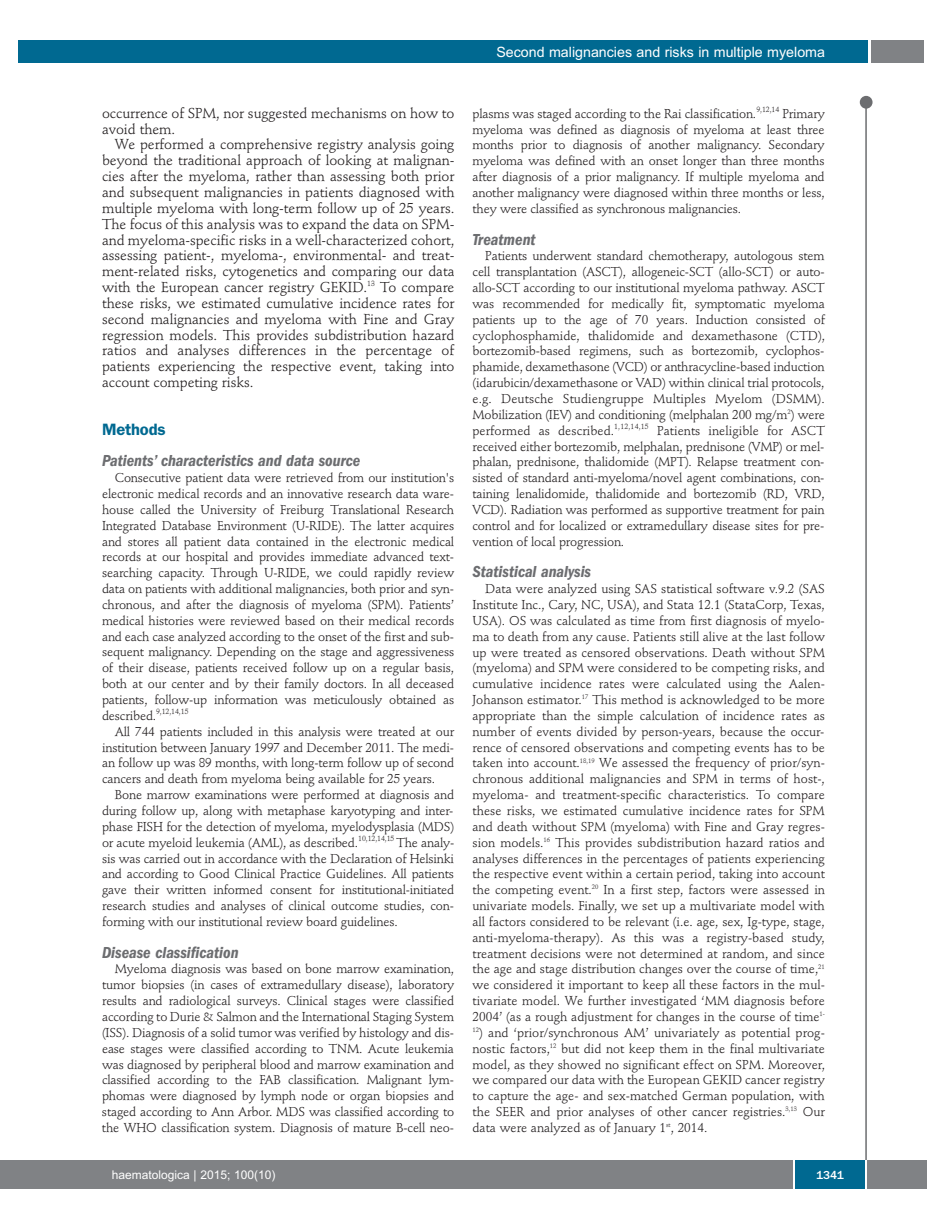
<style>
.page{position:relative;width:927px;height:1225px;background:#fff}
.page>*{position:absolute;margin:0;border:0;box-sizing:border-box;transform-origin:0 0}
.t1{font:italic 600 condensed 16.5px "Franklin Gothic";color:#6c6d70}
.t2{font:600 16.5px "Franklin Gothic";letter-spacing:-.01em;color:#006991}
.t3{font:14.25px/15.9px "Stempel Schneidler";letter-spacing:-.005em;color:#231f20}
.t4{font:14.25px "Arial";color:#fff}
.t5{font:12.75px/15.9px "Stempel Schneidler";letter-spacing:-.015em;color:#231f20;text-align:justify}
.t6{font:12px "Arial";color:#fff}
.t7{font:500 12px "Franklin Gothic";color:#fff}
</style>
<div class="page">
<div style="left:860px;top:96px;width:12px;height:13px;background:#6c6d70;border-radius:50%"></div>
<hr style="left:865px;top:98px;width:2px;height:1062px;background:#6c6d70">
<div style="left:871px;top:40px;width:52px;height:22px;background:#808285"></div>
<div style="left:18px;top:40px;width:849px;height:22px;background:#006991"></div>
<div style="left:17px;top:1160px;width:910px;height:28px;background:#808285"></div>
<div style="left:795px;top:1160px;width:70px;height:28px;background:#006991"></div>
<hr style="left:793px;top:1160px;width:2px;height:28px;background:#fff">
<hr style="left:865px;top:1160px;width:2px;height:28px;background:#fff">
<div style="left:0;top:1160px;width:17px;height:28px;background:#808285"></div>
<p class="t4" style="left:496px;top:44px;width:330px">Second malignancies and risks in multiple myeloma</p>
<p class="t3" style="left:102px;top:106px;width:354px">occurrence of SPM, nor suggested mechanisms on how to avoid them.</p>
<p class="t3" style="left:102px;top:138px;width:354px;text-align:justify;text-indent:13px">We performed a comprehensive registry analysis going beyond the traditional approach of looking at malignan&shy;cies after the myeloma, rather than assessing both prior and subsequent malignancies in patients diagnosed with multiple myeloma with long-term follow up of 25 years.<br>The focus of this analysis was to expand the data on SPM&shy;and myeloma-specific risks in a well-characterized cohort, assessing patient-, myeloma-, environmental- and treat&shy;ment-related risks, cytogenetics and comparing our data with the European cancer registry GEKID.<sup>13</sup> To compare these risks, we estimated cumulative incidence rates for second malignancies and myeloma with Fine and Gray regression models. This provides subdistribution hazard ratios and analyses differences in the percentage of patients experiencing the respective event, taking into account competing risks.</p>
<p class="t2" style="left:102px;top:423px;width:65px">Methods</p>
<p class="t1" style="left:102px;top:455px;width:260px">Patients’ characteristics and data source</p>
<p class="t5" style="left:102px;top:471px;width:354px;text-indent:13px">Consecutive patient data were retrieved from our institution's electronic medical records and an innovative research data ware&shy;house called the University of Freiburg Translational Research Integrated Database Environment (U-RIDE). The latter acquires and stores all patient data contained in the electronic medical records at our hospital and provides immediate advanced text&shy;searching capacity. Through U-RIDE, we could rapidly review data on patients with additional malignancies, both prior and syn&shy;chronous, and after the diagnosis of myeloma (SPM). Patients’ medical histories were reviewed based on their medical records and each case analyzed according to the onset of the first and sub&shy;sequent malignancy. Depending on the stage and aggressiveness of their disease, patients received follow up on a regular basis, both at our center and by their family doctors. In all deceased patients, follow-up information was meticulously obtained as described.<sup>9,12,14,15</sup></p>
<p class="t5" style="left:102px;top:724px;width:354px;text-indent:13px">All 744 patients included in this analysis were treated at our institution between January 1997 and December 2011. The medi&shy;an follow up was 89 months, with long-term follow up of second cancers and death from myeloma being available for 25 years.</p>
<p class="t5" style="left:102px;top:788px;width:354px;text-indent:13px">Bone marrow examinations were performed at diagnosis and during follow up, along with metaphase karyotyping and inter&shy;phase FISH for the detection of myeloma, myelodysplasia (MDS) or acute myeloid leukemia (AML), as described.<sup>10,12,14,15</sup> The analy&shy;sis was carried out in accordance with the Declaration of Helsinki and according to Good Clinical Practice Guidelines. All patients gave their written informed consent for institutional-initiated research studies and analyses of clinical outcome studies, con&shy;forming with our institutional review board guidelines.</p>
<p class="t1" style="left:102px;top:946px;width:138px">Disease classification</p>
<p class="t5" style="left:102px;top:962px;width:354px;text-indent:13px">Myeloma diagnosis was based on bone marrow examination, tumor biopsies (in cases of extramedullary disease), laboratory results and radiological surveys. Clinical stages were classified according to Durie &amp; Salmon and the International Staging System (ISS). Diagnosis of a solid tumor was verified by histology and dis&shy;ease stages were classified according to TNM. Acute leukemia was diagnosed by peripheral blood and marrow examination and classified according to the FAB classification. Malignant lym&shy;phomas were diagnosed by lymph node or organ biopsies and staged according to Ann Arbor. MDS was classified according to the WHO classification system. Diagnosis of mature B-cell neo-</p>
<p class="t5" style="left:472px;top:107px;width:354px">plasms was staged according to the Rai classification.<sup>9,12,14</sup> Primary myeloma was defined as diagnosis of myeloma at least three months prior to diagnosis of another malignancy. Secondary myeloma was defined with an onset longer than three months after diagnosis of a prior malignancy. If multiple myeloma and another malignancy were diagnosed within three months or less, they were classified as synchronous malignancies.</p>
<p class="t1" style="left:472px;top:233px;width:65px">Treatment</p>
<p class="t5" style="left:472px;top:249px;width:354px;text-indent:13px">Patients underwent standard chemotherapy, autologous stem cell transplantation (ASCT), allogeneic-SCT (allo-SCT) or auto&shy;allo-SCT according to our institutional myeloma pathway. ASCT was recommended for medically fit, symptomatic myeloma patients up to the age of 70 years. Induction consisted of cyclophosphamide, thalidomide and dexamethasone (CTD), bortezomib-based regimens, such as bortezomib, cyclophos&shy;phamide, dexamethasone (VCD) or anthracycline-based induction (idarubicin/dexamethasone or VAD) within clinical trial protocols, e.g. Deutsche Studiengruppe Multiples Myelom (DSMM).<br>Mobilization (IEV) and conditioning (melphalan 200 mg/m<sup>2</sup>) were performed as described.<sup>1,12,14,15</sup> Patients ineligible for ASCT received either bortezomib, melphalan, prednisone (VMP) or mel&shy;phalan, prednisone, thalidomide (MPT). Relapse treatment con&shy;sisted of standard anti-myeloma/novel agent combinations, con&shy;taining lenalidomide, thalidomide and bortezomib (RD, VRD, VCD). Radiation was performed as supportive treatment for pain control and for localized or extramedullary disease sites for pre&shy;vention of local progression.</p>
<p class="t1" style="left:472px;top:566px;width:120px">Statistical analysis</p>
<p class="t5" style="left:472px;top:582px;width:354px;text-indent:13px">Data were analyzed using SAS statistical software v.9.2 (SAS Institute Inc., Cary, NC, USA), and Stata 12.1 (StataCorp, Texas, USA). OS was calculated as time from first diagnosis of myelo&shy;ma to death from any cause. Patients still alive at the last follow up were treated as censored observations. Death without SPM (myeloma) and SPM were considered to be competing risks, and cumulative incidence rates were calculated using the Aalen-Johanson estimator.<sup>17</sup> This method is acknowledged to be more appropriate than the simple calculation of incidence rates as number of events divided by person-years, because the occur&shy;rence of censored observations and competing events has to be taken into account.<sup>18,19</sup> We assessed the frequency of prior/syn&shy;chronous additional malignancies and SPM in terms of host-, myeloma- and treatment-specific characteristics. To compare these risks, we estimated cumulative incidence rates for SPM and death without SPM (myeloma) with Fine and Gray regres&shy;sion models.<sup>16</sup> This provides subdistribution hazard ratios and analyses differences in the percentages of patients experiencing the respective event within a certain period, taking into account the competing event.<sup>20</sup> In a first step, factors were assessed in univariate models. Finally, we set up a multivariate model with all factors considered to be relevant (i.e. age, sex, Ig-type, stage, anti-myeloma-therapy). As this was a registry-based study, treatment decisions were not determined at random, and since the age and stage distribution changes over the course of time,<sup>21 </sup>we considered it important to keep all these factors in the mul&shy;tivariate model. We further investigated ‘MM diagnosis before 2004’ (as a rough adjustment for changes in the course of time<sup>1-</sup></p>
<p class="t5" style="left:472px;top:1025px;width:354px"><sup>12</sup>) and ‘prior/synchronous AM’ univariately as potential prog&shy;nostic factors,<sup>12</sup> but did not keep them in the final multivariate model, as they showed no significant effect on SPM. Moreover, we compared our data with the European GEKID cancer registry to capture the age- and sex-matched German population, with the SEER and prior analyses of other cancer registries.<sup>3,13</sup> Our data were analyzed as of January 1<sup>st</sup>, 2014.</p>
<p class="t6" style="left:112px;top:1167px;width:165px">haematologica | 2015; 100(10)</p>
<p class="t7" style="left:816px;top:1167px;width:29px">1341</p>
</div>
